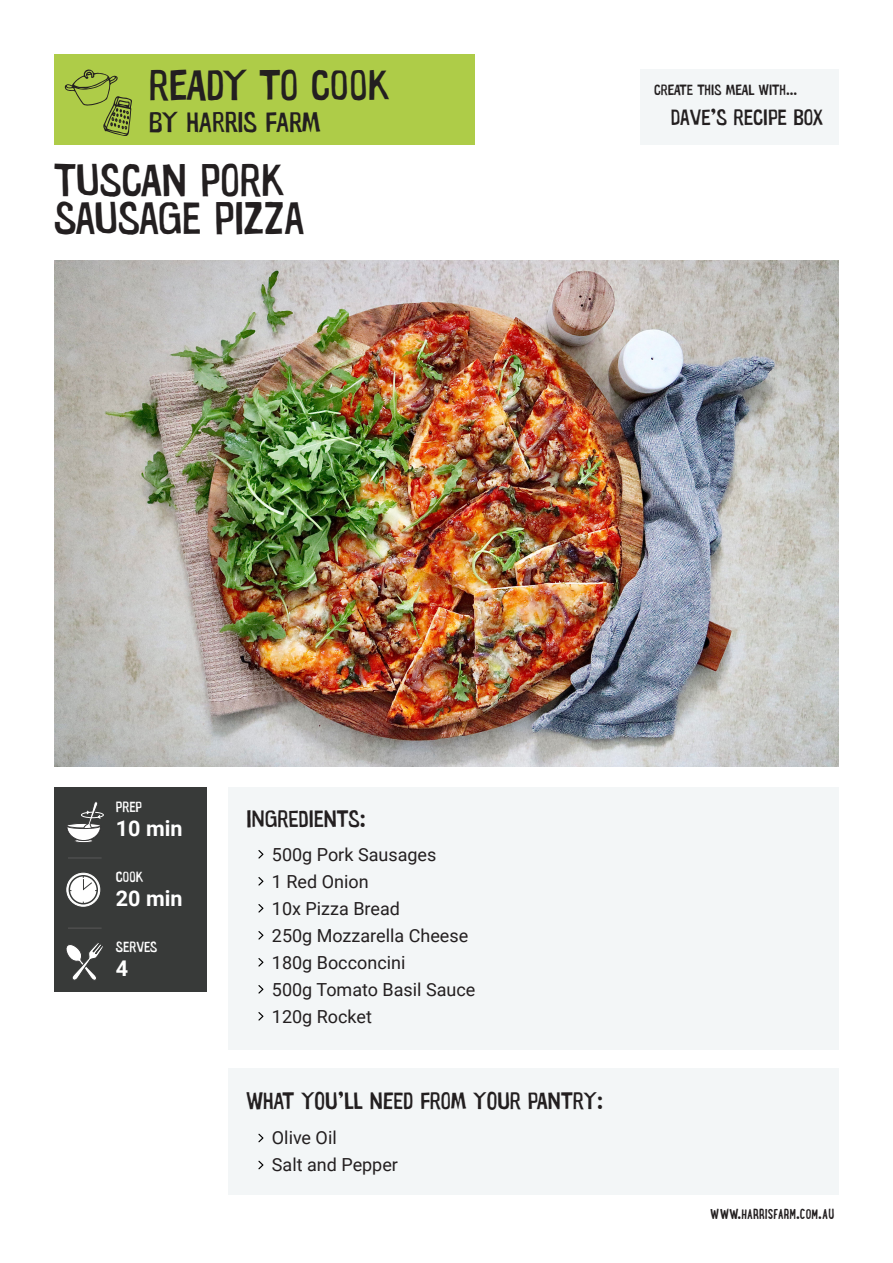
<style>
.page{position:relative;width:893px;height:1263px;background:#fff}
.page>*{position:absolute;margin:0;border:0;box-sizing:border-box;transform-origin:0 0}
.t1{font:46.05px/38.4px "Warugaki";color:#231f20}
.t2{font:43.2px "Warugaki";letter-spacing:-.005em;color:#231f20}
.t3{font:28.8px "Warugaki";color:#231f20}
.t4{font:24px "Warugaki";color:#231f20}
.t5{font:22.5px "Warugaki";color:#231f20}
.t6{font:700 21.6px "Roboto";color:#fff}
.t7{font:18px "Roboto";color:#231f20}
.t8{font:700 15px "Lunch Box";color:#231f20}
.t9{font:15px "Warugaki";color:#231f20}
.t10{font:15px "Warugaki";color:#fff}
</style>
<div class="page">
<div style="left:228px;top:787px;width:611px;height:263px;background:#f3f6f7"></div>
<div style="left:54px;top:54px;width:420px;height:90px;background:#aecc48"></div>
<div style="left:228px;top:1068px;width:611px;height:127px;background:#f3f6f7"></div>
<img style="left:54px;top:261px;width:785px;height:505px">
<div style="left:54px;top:787px;width:152px;height:204px;background:#383a39"></div>
<hr style="left:68px;top:857px;width:34px;height:1px;background:#535353">
<hr style="left:68px;top:927px;width:34px;height:2px;background:#535353">
<svg style="left:258px;top:850px;width:5px;height:8px"></svg>
<svg style="left:258px;top:985px;width:5px;height:8px"></svg>
<svg style="left:258px;top:877px;width:5px;height:8px"></svg>
<svg style="left:258px;top:1012px;width:5px;height:8px"></svg>
<svg style="left:258px;top:904px;width:5px;height:8px"></svg>
<svg style="left:258px;top:931px;width:5px;height:8px"></svg>
<svg style="left:258px;top:958px;width:5px;height:8px"></svg>
<svg style="left:258px;top:1134px;width:5px;height:8px"></svg>
<svg style="left:258px;top:1161px;width:5px;height:8px"></svg>
<div style="left:641px;top:69px;width:198px;height:75px;background:#f3f6f7"></div>
<svg style="left:64px;top:69px;width:68px;height:67px"></svg>
<svg style="left:66px;top:943px;width:37px;height:38px"></svg>
<div style="left:74px;top:839px;width:19px;height:4px;border:1px solid #3a3a3a;border-radius:50%"></div>
<svg style="left:67px;top:801px;width:37px;height:40px"></svg>
<svg style="left:67px;top:873px;width:33px;height:33px"></svg>
<div style="left:66px;top:873px;width:34px;height:34px;border:1px solid #fff;border-radius:50%"></div>
<div style="left:69px;top:876px;width:28px;height:28px;background:#fff;border-radius:50%"></div>
<div style="left:69px;top:875px;width:29px;height:29px;border:2px solid #383a39;border-radius:50%"></div>
<svg style="left:83px;top:875px;width:14px;height:16px"></svg>
<p class="t2" style="left:149px;top:58px;width:243px">READY TO COOK</p>
<p class="t3" style="left:149px;top:104px;width:173px">BY HARRIS FARM</p>
<p class="t1" style="left:54px;top:160px;width:252px">TUSCAN PORK<br>SAUSAGE PIZZA</p>
<p class="t9" style="left:654px;top:80px;width:145px">CREATE THIS MEAL WITH...</p>
<p class="t5" style="left:671px;top:104px;width:154px">DAVE’S RECIPE BOX</p>
<p class="t10" style="left:116px;top:797px;width:28px">PREP</p>
<p class="t6" style="left:116px;top:813px;width:68px">10 min</p>
<p class="t10" style="left:116px;top:867px;width:29px">COOK</p>
<p class="t6" style="left:116px;top:883px;width:68px">20 min</p>
<p class="t10" style="left:116px;top:938px;width:43px">SERVES</p>
<p class="t6" style="left:116px;top:953px;width:14px">4</p>
<p class="t4" style="left:246px;top:804px;width:121px">INGREDIENTS:</p>
<p class="t7" style="left:272px;top:841px;width:166px">500g Pork Sausages</p>
<p class="t7" style="left:272px;top:868px;width:98px">1 Red Onion</p>
<p class="t7" style="left:272px;top:895px;width:130px">10x Pizza Bread</p>
<p class="t7" style="left:272px;top:922px;width:198px">250g Mozzarella Cheese</p>
<p class="t7" style="left:272px;top:949px;width:135px">180g Bocconcini</p>
<p class="t7" style="left:272px;top:976px;width:205px">500g Tomato Basil Sauce</p>
<p class="t7" style="left:272px;top:1003px;width:102px">120g Rocket</p>
<p class="t4" style="left:246px;top:1085px;width:358px">WHAT YOU’LL NEED FROM YOUR PANTRY:</p>
<p class="t7" style="left:272px;top:1125px;width:66px">Olive Oil</p>
<p class="t7" style="left:272px;top:1152px;width:128px">Salt and Pepper</p>
<p class="t8" style="left:710px;top:1204px;width:126px">WWW.HARRISFARM.COM.AU</p>
</div>
